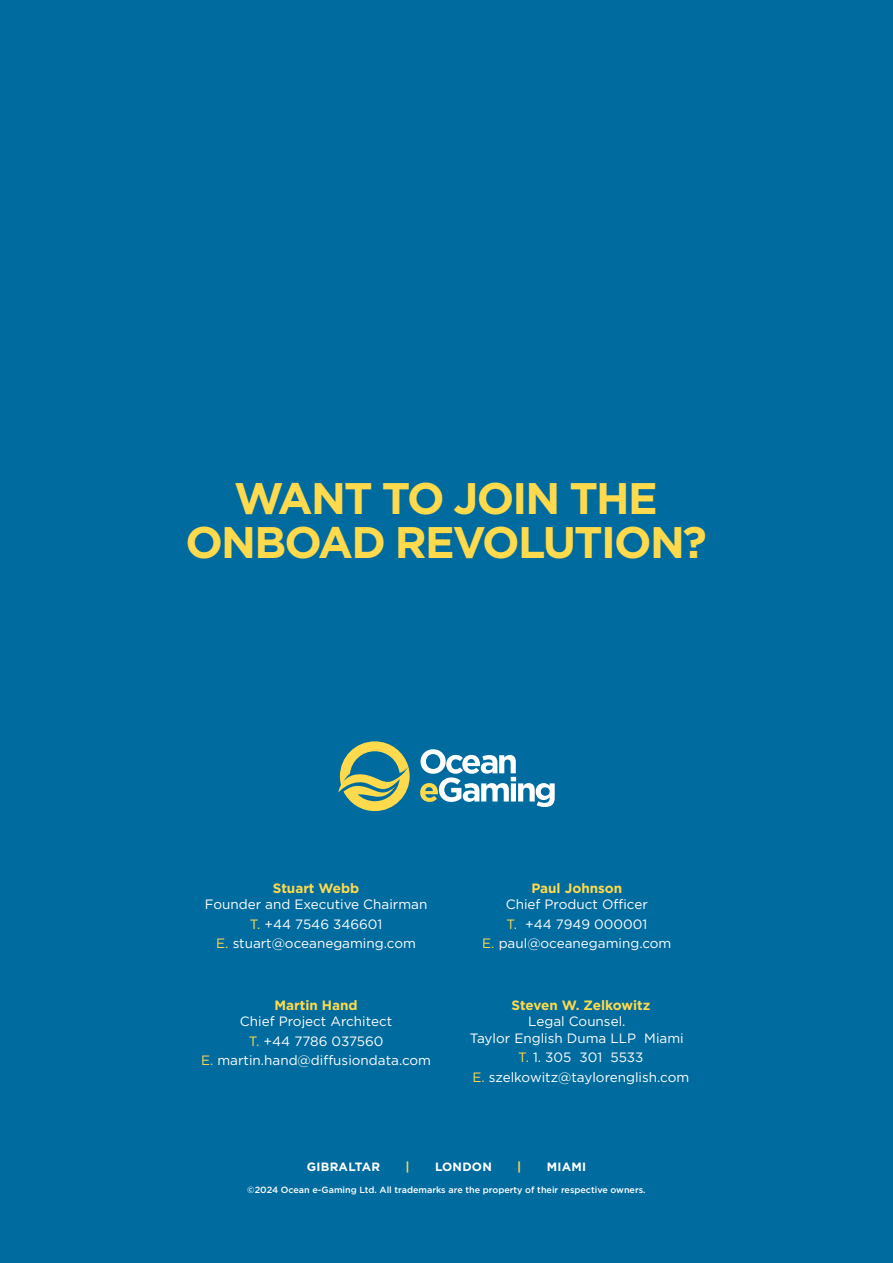
<style>
.page{position:relative;width:893px;height:1263px;background:#006b9e}
.page>*{position:absolute;margin:0;border:0;box-sizing:border-box;transform-origin:0 0}
.t1{font:700 44.25px/44.2px "Arson Pro";letter-spacing:-.04em;color:#ffda4d;text-align:center}
.t2{font:13.5px/19.5px "Arson Pro";color:#fff;text-align:center}
.t3{font:700 13.5px "Arson Pro";color:#ffda4d}
.t4{font:700 12px "Arson Pro";letter-spacing:.02em;color:#fff}
.t5{font:700 12px "Arson Pro";color:#ffda4d}
.t6{font:500 9px "Arson Pro";color:#fff}
.s1{color:#ffda4d}
</style>
<div class="page">
<svg style="left:338px;top:741px;width:72px;height:70px"></svg>
<svg style="left:420px;top:749px;width:135px;height:58px"></svg>
<h1 class="t1" style="left:185px;top:475px;width:523px">WANT TO JOIN THE<br>ONBOAD REVOLUTION?</h1>
<p class="t3" style="left:273px;top:880px;width:88px">Stuart Webb</p>
<p class="t2" style="left:205px;top:895px;width:224px">Founder and Executive Chairman<br><span class="s1">T.</span> +44 7546 346601<br><span class="s1">E.</span> stuart@oceanegaming.com</p>
<p class="t3" style="left:274px;top:997px;width:85px">Martin Hand</p>
<p class="t2" style="left:201px;top:1012px;width:231px">Chief Project Architect<br><span class="s1">T.</span> +44 7786 037560<br><span class="s1">E.</span> martin.hand@diffusiondata.com</p>
<p class="t3" style="left:531px;top:880px;width:92px">Paul Johnson</p>
<p class="t2" style="left:482px;top:895px;width:191px">Chief Product Officer<br><span class="s1">T.</span> +44 7949 000001<br><span class="s1">E.</span> paul@oceanegaming.com</p>
<p class="t3" style="left:511px;top:997px;width:140px">Steven W. Zelkowitz</p>
<p class="t2" style="left:470px;top:1013px;width:215px;line-height:16.5px">Legal Counsel.<br>Taylor English Duma LLP Miami</p>
<p class="t2" style="left:472px;top:1048px;width:218px"><span class="s1">T.</span> 1. 305 301 5533<br><span class="s1">E.</span> szelkowitz@taylorenglish.com</p>
<p class="t4" style="left:307px;top:1159px;width:75px">GIBRALTAR</p>
<p class="t5" style="left:405px;top:1159px;width:6px">|</p>
<p class="t4" style="left:435px;top:1159px;width:58px">LONDON</p>
<p class="t5" style="left:517px;top:1159px;width:6px">|</p>
<p class="t4" style="left:547px;top:1159px;width:41px">MIAMI</p>
<p class="t6" style="left:247px;top:1185px;width:400px">©2024 Ocean e-Gaming Ltd. All trademarks are the property of their respective owners.</p>
</div>
